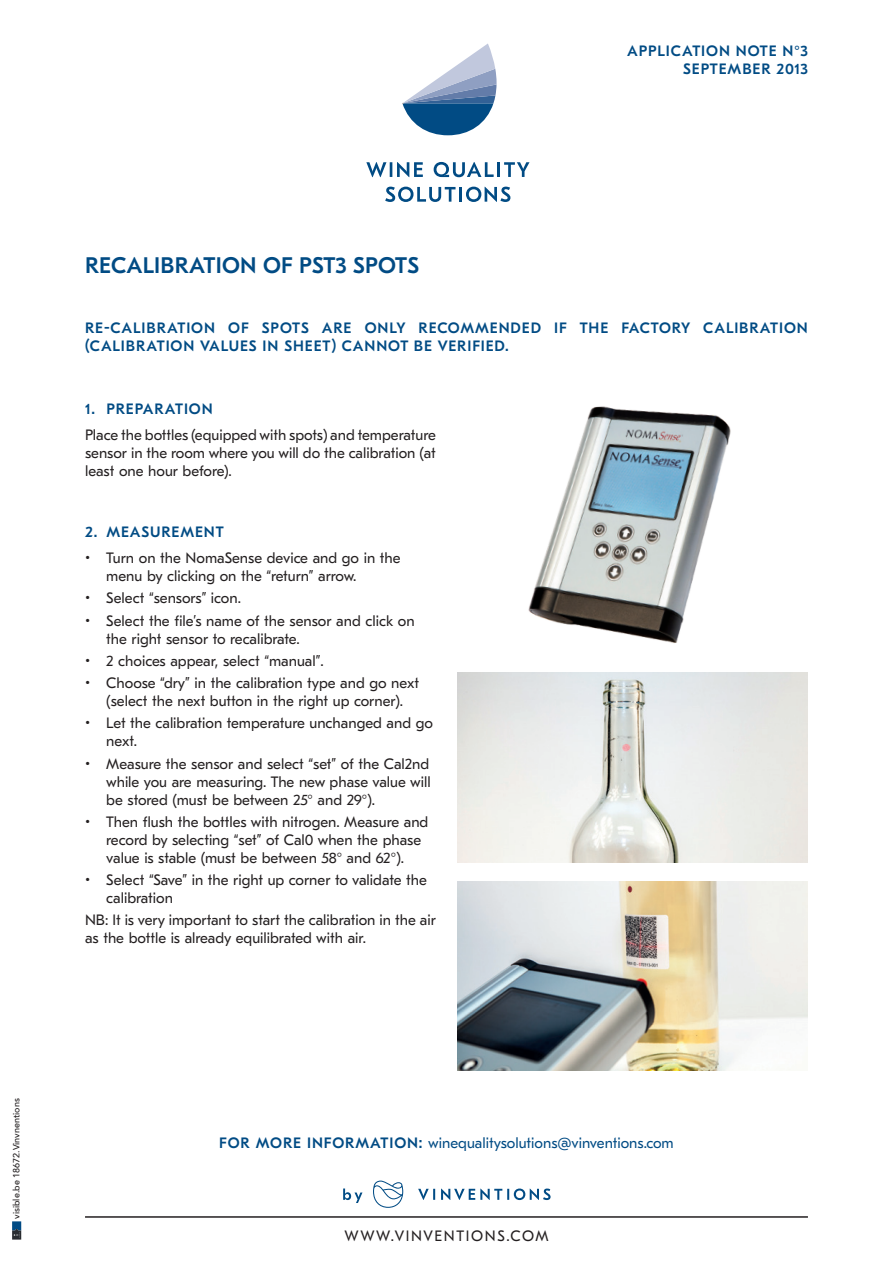
<style>
.page{position:relative;width:893px;height:1263px;background:#fff}
.page>*{position:absolute;margin:0;border:0;box-sizing:border-box;transform-origin:0 0}
.t1{font:500 22.5px "GT Eesti Pro Text";letter-spacing:.01em;color:#014b84}
.t2{font:15px/22.2px "GT Eesti Pro Text";color:#231f20}
.t3{font:500 15px/18px "GT Eesti Pro Text";letter-spacing:.06em;color:#014b84;text-align:right}
.t4{font:15px "GT Eesti Pro Text";color:#014b84}
.t5{font:15px "GT Eesti Pro Text";letter-spacing:.11em;color:#231f20}
.t6{font:500 15px "GT Eesti Pro Text";letter-spacing:.015em;color:#014b84}
.t7{font:500 9px "Avenir";color:#231f20}
.s1{font-weight:500}
</style>
<div class="page">
<hr style="left:85px;top:1216px;width:723px;height:2px;background:#231f20">
<svg style="left:373px;top:1180px;width:30px;height:28px"></svg>
<svg style="left:418px;top:1188px;width:133px;height:12px"></svg>
<svg style="left:343px;top:1188px;width:19px;height:15px"></svg>
<svg style="left:402px;top:43px;width:95px;height:92px"></svg>
<svg style="left:366px;top:162px;width:57px;height:15px"></svg>
<hr style="left:497px;top:162px;width:3px;height:15px;background:#014b84">
<svg style="left:504px;top:162px;width:25px;height:15px"></svg>
<svg style="left:434px;top:162px;width:60px;height:15px"></svg>
<svg style="left:385px;top:187px;width:70px;height:15px"></svg>
<hr style="left:459px;top:187px;width:3px;height:15px;background:#014b84">
<svg style="left:466px;top:187px;width:44px;height:15px"></svg>
<svg style="left:12px;top:1221px;width:9px;height:18px"></svg>
<img style="left:528px;top:406px;width:203px;height:237px">
<img style="left:457px;top:673px;width:351px;height:189px">
<img style="left:457px;top:881px;width:351px;height:189px">
<p class="t3" style="left:627px;top:42px;width:182px">APPLICATION NOTE N°3<br>SEPTEMBER 2013</p>
<p class="t7" style="left:9px;top:1219px;width:122px;rotate:-90deg">visible.be 18672.Vinvnentions</p>
<h1 class="t1" style="left:85px;top:253px;width:335px">RECALIBRATION OF PST3 SPOTS</h1>
<p class="t3" style="left:85px;top:320px;width:425px;text-align:left">RE-CALIBRATION<br>(CALIBRATION VALUES IN SHEET) CANNOT BE VERIFIED.</p>
<p class="t3" style="left:228px;top:320px;width:22px">OF</p>
<p class="t3" style="left:262px;top:320px;width:48px">SPOTS</p>
<p class="t3" style="left:365px;top:320px;width:42px">ONLY</p>
<p class="t3" style="left:419px;top:320px;width:124px">RECOMMENDED</p>
<p class="t3" style="left:322px;top:320px;width:31px">ARE</p>
<p class="t3" style="left:554px;top:320px;width:14px">IF</p>
<p class="t3" style="left:580px;top:320px;width:30px">THE</p>
<p class="t6" style="left:622px;top:320px;width:70px">FACTORY</p>
<p class="t3" style="left:703px;top:320px;width:106px">CALIBRATION</p>
<p class="t3" style="left:106px;top:400px;width:108px">PREPARATION</p>
<p class="t3" style="left:85px;top:400px;width:11px">1.</p>
<p class="t2" style="left:85px;top:426px;width:352px;line-height:18px;text-align:justify">Place the bottles (equipped with spots) and temperature sensor in the room where you will do the calibration (at least one hour before .(</p>
<p class="t3" style="left:85px;top:523px;width:14px">2.</p>
<p class="t2" style="left:85px;top:547px;width:7px">•</p>
<p class="t2" style="left:85px;top:587px;width:7px">•</p>
<p class="t2" style="left:85px;top:610px;width:7px">•</p>
<p class="t2" style="left:85px;top:650px;width:7px">•</p>
<p class="t2" style="left:85px;top:672px;width:7px">•</p>
<p class="t2" style="left:85px;top:712px;width:7px">•</p>
<p class="t2" style="left:85px;top:753px;width:7px">•</p>
<p class="t2" style="left:85px;top:811px;width:7px">•</p>
<p class="t3" style="left:106px;top:523px;width:119px">MEASUREMENT</p>
<p class="t2" style="left:106px;top:547px;width:296px">Turn on the NomaSense device and go in the</p>
<p class="t2" style="left:106px;top:565px;width:252px">menu by clicking on the “return” arrow.<br>Select “sensors” icon.</p>
<p class="t2" style="left:106px;top:610px;width:310px">Select the files’ name of the sensor and click on</p>
<p class="t2" style="left:106px;top:628px;width:219px">the right sensor to recalibrate.<br>2 choices appear, select “manual .“</p>
<p class="t2" style="left:106px;top:672px;width:314px">Choose “dry” in the calibration type and go next</p>
<p class="t2" style="left:106px;top:690px;width:328px">(select the next button in the right up corner .(<br>Let the calibration temperature unchanged and go</p>
<p class="t2" style="left:106px;top:730px;width:325px">next.<br>Measure the sensor and select “set” of the Cal2nd</p>
<p class="t2" style="left:106px;top:773px;width:326px;line-height:18px">while you are measuring. The new phase value will be stored (must be between 25° and 29° .(</p>
<p class="t2" style="left:106px;top:811px;width:324px">Then flush the bottles with nitrogen. Measure and</p>
<p class="t2" style="left:106px;top:831px;width:316px;line-height:18px">record by selecting “set” of Cal0 when the phase value is stable (must be between 58° and 62° .(</p>
<p class="t2" style="left:106px;top:869px;width:322px">Select “Save” in the right up corner to validate the</p>
<p class="t2" style="left:85px;top:869px;width:7px">•</p>
<p class="t2" style="left:85px;top:887px;width:352px;text-indent:21px">calibration<br>NB isIt: very important to start the calibration in the air</p>
<p class="t2" style="left:85px;top:927px;width:282px">as the bottle is already equilibrated with air.</p>
<p class="t4" style="left:219px;top:1134px;width:456px"><span class="s1">FOR MORE INFORMATION:</span> winequalitysolutions@vinventions.com</p>
<p class="t5" style="left:344px;top:1227px;width:206px">WWW.VINVENTIONS.COM</p>
</div>
